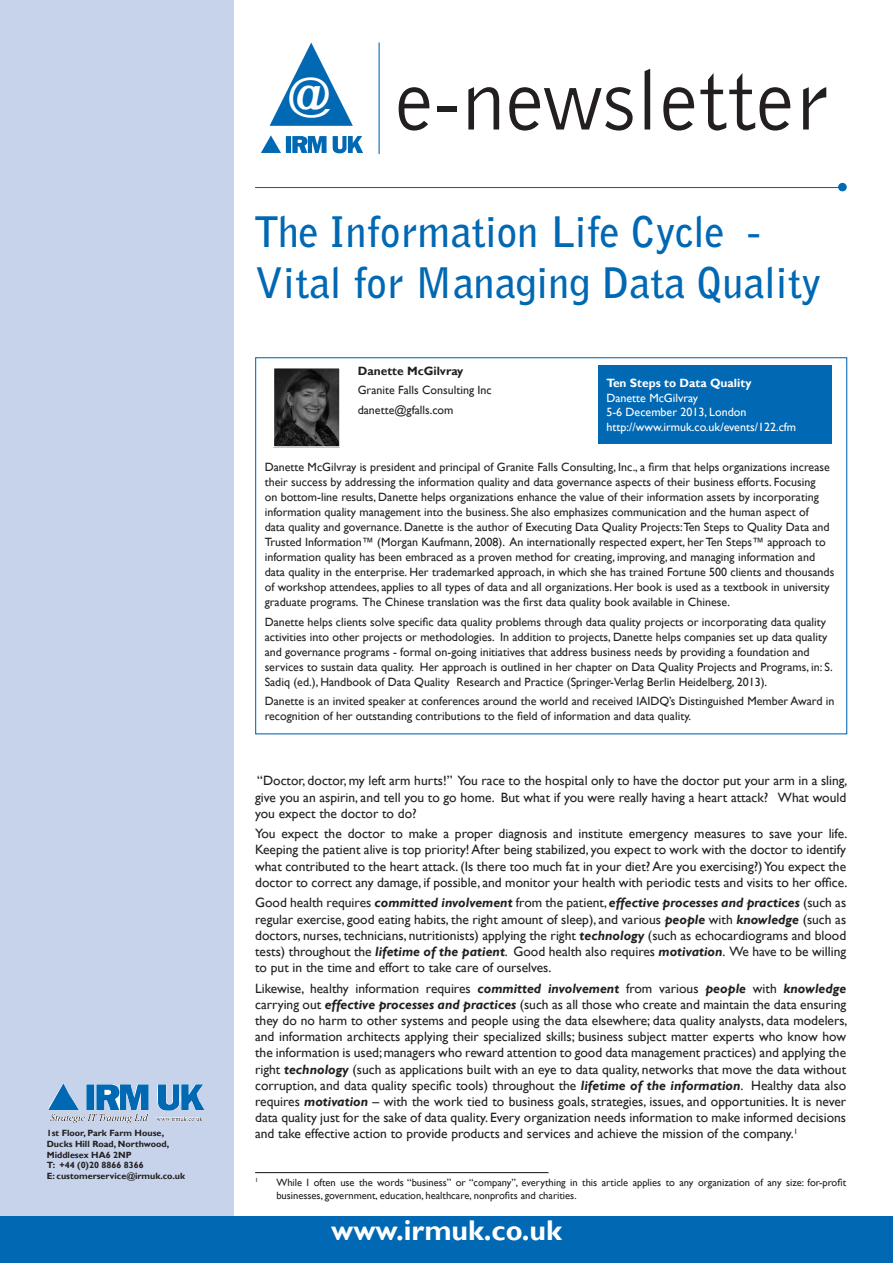
<style>
.page{position:relative;width:893px;height:1263px;background:#fff}
.page>*{position:absolute;margin:0;border:0;box-sizing:border-box;transform-origin:0 0}
.t1{font:86.7px "Bell Gothic BT";color:#231f20}
.t2{font:700 43.05px "Gill Sans";color:#fff}
.Sub_Heading_in_Blue{font:700 42px/50.4px "Bell Gothic BT";color:#0168b3}
.t3{font:700 28.5px "Gill Sans";color:#fff}
.Newsletter_Body{font:13.5px/16.2px "Gill Sans";color:#231f20;text-align:justify}
.Newsletter_Body-2{font:12px/15px "Gill Sans";color:#231f20}
.Newsletter_Body-3{font:12px/14.4px "Gill Sans";color:#fff}
.Newsletter_Body-4{font:700 12px "Gill Sans";color:#fff}
.Newsletter_Body-5{font:700 12px "Gill Sans";color:#231f20}
.Newsletter_Body-6{font:10.5px/12.6px "Gill Sans";color:#231f20}
.Newsletter_Body-7{font:700 9px "Gill Sans";color:#231f20}
.Newsletter_Body-8{font:6.15px "Gill Sans";color:#231f20}
.s1{font-weight:700;font-style:italic}
</style>
<div class="page">
<div style="left:0;top:0;width:234px;height:1263px;background:#c6d3eb"></div>
<div style="left:0;top:1216px;width:893px;height:47px;background:#0168b3"></div>
<svg style="left:270px;top:43px;width:83px;height:83px"></svg>
<hr style="left:379px;top:43px;width:1px;height:111px;background:#0168b3">
<svg style="left:261px;top:135px;width:102px;height:18px"></svg>
<hr style="left:255px;top:187px;width:587px;height:1px;background:#0168b3">
<div style="left:839px;top:183px;width:7px;height:8px;background:#0168b3;border-radius:50%"></div>
<div style="left:838px;top:183px;width:9px;height:8px;border:1px solid #0168b3;border-radius:50%"></div>
<svg style="left:48px;top:1083px;width:156px;height:40px"></svg>
<img style="left:276px;top:370px;width:62px;height:75px">
<div style="left:273px;top:367px;width:68px;height:81px;border:2px solid #fff"></div>
<div style="left:598px;top:366px;width:234px;height:78px;background:#0168b3"></div>
<hr style="left:255px;top:1172px;width:294px;height:1px;background:#231f20">
<p class="Newsletter_Body-7" style="left:47px;top:1127px;width:119px">1st Floor, Park Farm House,</p>
<p class="Newsletter_Body-7" style="left:47px;top:1138px;width:124px">Ducks Hill Road, Northwood,</p>
<p class="Newsletter_Body-7" style="left:47px;top:1149px;width:86px">Middlesex HA6 2NP</p>
<p class="Newsletter_Body-7" style="left:47px;top:1160px;width:99px">T: +44 (0)20 8866 8366</p>
<p class="Newsletter_Body-7" style="left:47px;top:1171px;width:140px">E: customerservice@irmuk.co.uk</p>
<p class="t2" style="left:288px;top:68px;width:44px">@</p>
<p class="t1" style="left:395px;top:47px;width:435px">e-newsletter</p>
<p class="Sub_Heading_in_Blue" style="left:255px;top:206px;width:566px">The Information Life Cycle -<br>Vital for Managing Data Quality</p>
<p class="Newsletter_Body-5" style="left:358px;top:364px;width:107px">Danette McGilvray</p>
<p class="Newsletter_Body-2" style="left:358px;top:383px;width:136px">Granite Falls Consulting Inc</p>
<p class="Newsletter_Body-2" style="left:358px;top:402px;width:97px">danette@gfalls.com</p>
<p class="Newsletter_Body-4" style="left:606px;top:376px;width:147px">Ten Steps to Data Quality</p>
<p class="Newsletter_Body-3" style="left:606px;top:391px;width:93px">Danette McGilvray</p>
<p class="Newsletter_Body-3" style="left:606px;top:405px;width:191px">5-6 December 2013, London http://www.irmuk.co.uk/events/122.cfm</p>
<p class="Newsletter_Body-2" style="left:265px;top:460px;width:571px">Danette McGilvray is president and principal of Granite Falls Consulting, Inc., a firm that helps organizations increase their success by addressing the information quality and data governance aspects of their business efforts. Focusing<br>on bottom-line results, Danette helps organizations enhance the value of their information assets by incorporating information quality management into the business. She also emphasizes communication and the human aspect of<br>data quality and governance. Danette is the author of Executing Data Quality Projects:Ten Steps to Quality Data and Trusted Information™ (Morgan Kaufmann, 2008). An internationally respected expert, her Ten Steps™ approach to information quality has been embraced as a proven method for creating, improving, and managing information and data quality in the enterprise. Her trademarked approach, in which she has trained Fortune 500 clients and thousands of workshop attendees, applies to all types of data and all organizations. Her book is used as a textbook in university graduate programs. The Chinese translation was the first data quality book available in Chinese.</p>
<p class="Newsletter_Body-2" style="left:265px;top:614px;width:570px">Danette helps clients solve specific data quality problems through data quality projects or incorporating data quality activities into other projects or methodologies. In addition to projects, Danette helps companies set up data quality and governance programs - formal on-going initiatives that address business needs by providing a foundation and services to sustain data quality. Her approach is outlined in her chapter on Data Quality Projects and Programs, in: S.<br>Sadiq (ed.), Handbook of Data Quality Research and Practice (Springer-Verlag Berlin Heidelberg, 2013).</p>
<p class="Newsletter_Body-2" style="left:265px;top:693px;width:571px">Danette is an invited speaker at conferences around the world and received IAIDQ’s Distinguished Member Award in recognition of her outstanding contributions to the field of information and data quality.</p>
<p class="Newsletter_Body" style="left:255px;top:773px;width:594px">“Doctor, doctor, my left arm hurts!” You race to the hospital only to have the doctor put your arm in a sling, give you an aspirin, and tell you to go home. But what if you were really having a heart attack? What would you expect the doctor to do?</p>
<p class="Newsletter_Body" style="left:255px;top:826px;width:594px">You expect the doctor to make a proper diagnosis and institute emergency measures to save your life.<br>Keeping the patient alive is top priority! After being stabilized, you expect to work with the doctor to identify what contributed to the heart attack. (Is there too much fat in your diet? Are you exercising?) You expect the doctor to correct any damage, if possible, and monitor your health with periodic tests and visits to her office.</p>
<p class="Newsletter_Body" style="left:255px;top:895px;width:593px">Good health requires <span class="s1">committed involvement</span> from the patient, <span class="s1">effective processes and practices</span> (such as regular exercise, good eating habits, the right amount of sleep), and various <span class="s1">people</span> with <span class="s1">knowledge</span> (such as doctors, nurses, technicians, nutritionists) applying the right <span class="s1">technology</span> (such as echocardiograms and blood tests) throughout the <span class="s1">lifetime of the patient</span>. Good health also requires <span class="s1">motivation</span>. We have to be willing to put in the time and effort to take care of ourselves.</p>
<p class="Newsletter_Body" style="left:255px;top:980px;width:594px">Likewise, healthy information requires <span class="s1">committed involvement</span> from various <span class="s1">people</span> with <span class="s1">knowledge </span>carrying out <span class="s1">effective processes and practices</span> (such as all those who create and maintain the data ensuring they do no harm to other systems and people using the data elsewhere; data quality analysts, data modelers, and information architects applying their specialized skills; business subject matter experts who know how the information is used; managers who reward attention to good data management practices) and applying the right <span class="s1">technology</span> (such as applications built with an eye to data quality, networks that move the data without corruption, and data quality specific tools) throughout the <span class="s1">lifetime of the information</span>. Healthy data also requires <span class="s1">motivation</span> – with the work tied to business goals, strategies, issues, and opportunities. It is never data quality just for the sake of data quality. Every organization needs information to make informed decisions and take effective action to provide products and services and achieve the mission of the company.<sup>1</sup></p>
<p class="Newsletter_Body-8" style="left:255px;top:1177px;width:5px">1</p>
<p class="Newsletter_Body-6" style="left:276px;top:1176px;width:571px">While I often use the words “business” or “company”, everything in this article applies to any organization of any size: for-profit businesses, government, education, healthcare, nonprofits and charities.</p>
<p class="t3" style="left:331px;top:1213px;width:232px">www.irmuk.co.uk</p>
</div>
